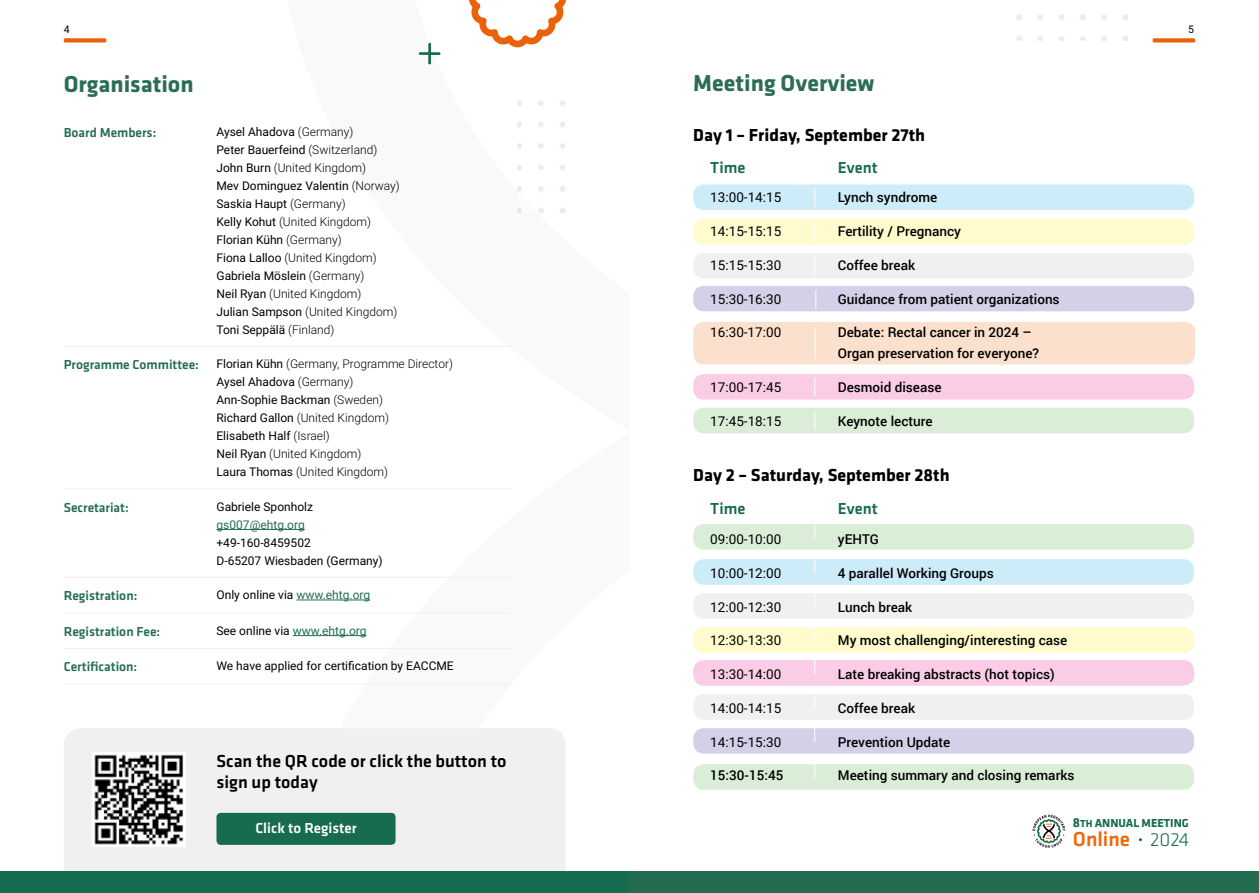
<style>
.page{position:relative;width:1259px;height:893px;background:#fff}
.page>*{position:absolute;margin:0;border:0;box-sizing:border-box;transform-origin:0 0}
.t1{font:700 24px "Klavika";color:#2b6d55}
.t2{font:700 24px "Klavika";color:#2b6d55}
.t3{font:21px "Klavika Medium TF";color:#eb690a}
.t4{font:700 18px "Klavika";color:#000}
.t5{font:500 18px/21px "Klavika";color:#000}
.t6{font:500 16.5px "Klavika";color:#176b4f}
.t7{font:500 15px "Klavika";color:#fff}
.t8{font:500 13.5px/21px "Roboto";color:#000}
.t9{font:13.5px "Roboto";color:#000}
.t10{font:500 13.5px "Klavika";color:#236d53}
.t11{font:12px/18px "Roboto";color:#000}
.t12{font:300 12px/18px "Roboto";color:#000}
.t13{font:700 12px "Klavika";color:#176b4f}
.t14{font:12px "Roboto";color:#236d53}
.t15{font:10.5px "Roboto";color:#000}
.s1{font-weight:300}
.s2{font-weight:400}
.s3{color:#236d53}
.s4{font-size:13.5px}
.s5{font-size:10.5px}
.s6{font-family:"Klavika";font-weight:300;font-size:19.5px;color:#176b4f}
</style>
<div class="page">
<svg style="left:469px;top:0;width:97px;height:47px"></svg>
<svg style="left:419px;top:43px;width:21px;height:21px"></svg>
<img style="left:517px;top:100px;width:48px;height:112px">
<hr style="left:64px;top:346px;width:152px;height:1px;background:#f0f0f2">
<hr style="left:216px;top:346px;width:295px;height:1px;background:#f0f0f2">
<hr style="left:64px;top:488px;width:152px;height:1px;background:#f0f0f2">
<hr style="left:216px;top:488px;width:295px;height:1px;background:#f0f0f2">
<hr style="left:64px;top:577px;width:152px;height:1px;background:#f0f0f2">
<hr style="left:216px;top:577px;width:295px;height:1px;background:#f0f0f2">
<hr style="left:64px;top:613px;width:152px;height:1px;background:#f0f0f2">
<hr style="left:216px;top:613px;width:295px;height:1px;background:#f0f0f2">
<hr style="left:64px;top:648px;width:152px;height:1px;background:#f0f0f2">
<hr style="left:216px;top:648px;width:295px;height:1px;background:#f0f0f2">
<hr style="left:64px;top:684px;width:152px;height:1px;background:#f0f0f2">
<hr style="left:216px;top:684px;width:295px;height:1px;background:#f0f0f2">
<hr style="left:216px;top:529px;width:89px;height:1px;background:#236d53">
<hr style="left:296px;top:600px;width:74px;height:1px;background:#236d53">
<hr style="left:293px;top:635px;width:73px;height:1px;background:#236d53">
<div style="left:64px;top:728px;width:502px;height:144px;background:#f0f0f0"></div>
<img style="left:92px;top:753px;width:94px;height:93px">
<div style="left:216px;top:813px;width:179px;height:32px;background:#176b4f;border-radius:4px"></div>
<div style="left:0;top:872px;width:629px;height:21px;background:#176b4f"></div>
<div style="left:629px;top:872px;width:630px;height:21px;background:#236b51"></div>
<svg style="left:1032px;top:815px;width:33px;height:33px"></svg>
<div style="left:1152px;top:38px;width:43px;height:5px;background:#eb600a;border-radius:2px"></div>
<div style="left:64px;top:38px;width:42px;height:5px;background:#eb600a;border-radius:2px"></div>
<div style="left:693px;top:660px;width:501px;height:26px;background:#facce5;border-radius:11px"></div>
<svg style="left:814px;top:660px;width:1px;height:14px"></svg>
<div style="left:693px;top:728px;width:501px;height:26px;background:#d3d0e7;border-radius:11px"></div>
<svg style="left:814px;top:728px;width:1px;height:14px"></svg>
<div style="left:693px;top:627px;width:501px;height:26px;background:#fffbcc;border-radius:11px"></div>
<svg style="left:814px;top:627px;width:1px;height:14px"></svg>
<div style="left:693px;top:593px;width:501px;height:26px;background:#f0f0f0;border-radius:11px"></div>
<div style="left:693px;top:559px;width:501px;height:26px;background:#ccecf9;border-radius:11px"></div>
<svg style="left:814px;top:559px;width:1px;height:14px"></svg>
<div style="left:693px;top:524px;width:501px;height:26px;background:#d9edd7;border-radius:11px"></div>
<svg style="left:814px;top:524px;width:1px;height:14px"></svg>
<div style="left:693px;top:694px;width:501px;height:26px;background:#f0f0f0;border-radius:11px"></div>
<div style="left:693px;top:219px;width:501px;height:26px;background:#fffbcc;border-radius:11px"></div>
<svg style="left:814px;top:222px;width:1px;height:20px"></svg>
<div style="left:693px;top:184px;width:501px;height:26px;background:#ccecf9;border-radius:11px"></div>
<svg style="left:814px;top:188px;width:1px;height:19px"></svg>
<div style="left:693px;top:322px;width:502px;height:42px;background:#fbe0cd;border-radius:11px"></div>
<hr style="left:815px;top:327px;width:1px;height:32px;background:#fff">
<div style="left:693px;top:374px;width:501px;height:26px;background:#facce5;border-radius:11px"></div>
<svg style="left:814px;top:377px;width:1px;height:19px"></svg>
<div style="left:693px;top:408px;width:501px;height:25px;background:#d9edd7;border-radius:11px"></div>
<svg style="left:814px;top:411px;width:1px;height:19px"></svg>
<div style="left:693px;top:253px;width:501px;height:25px;background:#f0f0f0;border-radius:11px"></div>
<div style="left:693px;top:286px;width:501px;height:25px;background:#d3d0e7;border-radius:11px"></div>
<svg style="left:815px;top:290px;width:1px;height:19px"></svg>
<div style="left:693px;top:764px;width:501px;height:26px;background:#d9edd7;border-radius:11px"></div>
<svg style="left:814px;top:764px;width:1px;height:14px"></svg>
<p class="t15" style="left:64px;top:22px;width:7px">4</p>
<p class="t15" style="left:1188px;top:22px;width:7px">5</p>
<h1 class="t2" style="left:64px;top:71px;width:131px">Organisation</h1>
<p class="t10" style="left:64px;top:125px;width:94px">Board Members:</p>
<p class="t11" style="left:216px;top:122px;width:185px">Aysel Ahadova <span class="s1">(Germany)<br></span>Peter Bauerfeind <span class="s1">(Switzerland)<br></span>John Burn <span class="s1">(United Kingdom)<br></span>Mev Dominguez Valentin <span class="s1">(Norway)<br></span>Saskia Haupt <span class="s1">(Germany)<br></span>Kelly Kohut <span class="s1">(United Kingdom)<br></span>Florian Kühn <span class="s1">(Germany)<br></span>Fiona Lalloo <span class="s1">(United Kingdom)<br></span>Gabriela Möslein <span class="s1">(Germany)<br></span>Neil Ryan <span class="s1">(United Kingdom)<br></span>Julian Sampson <span class="s1">(United Kingdom)<br></span>Toni Seppälä <span class="s1">(Finland)</span></p>
<p class="t10" style="left:64px;top:357px;width:137px">Programme Committee:</p>
<p class="t12" style="left:216px;top:354px;width:238px"><span class="s2">Florian Kühn</span> (Germany, Programme Director)<br><span class="s2">Aysel Ahadova</span> (Germany)<br><span class="s2">Ann-Sophie Backman</span> (Sweden)<br><span class="s2">Richard Gallon</span> (United Kingdom)<br><span class="s2">Elisabeth Half</span> (Israel)<br><span class="s2">Neil Ryan</span> (United Kingdom)<br><span class="s2">Laura Thomas</span> (United Kingdom)</p>
<p class="t10" style="left:64px;top:500px;width:66px">Secretariat:</p>
<p class="t11" style="left:216px;top:497px;width:98px">Gabriele Sponholz</p>
<p class="t14" style="left:216px;top:516px;width:90px">gs007@ehtg.org</p>
<p class="t11" style="left:216px;top:533px;width:168px">+49-160-8459502<br>D-65207 Wiesbaden (Germany)</p>
<p class="t10" style="left:64px;top:588px;width:75px">Registration:</p>
<p class="t11" style="left:216px;top:585px;width:155px">Only online via <span class="s3">www.ehtg.org</span></p>
<p class="t10" style="left:64px;top:624px;width:98px">Registration Fee:</p>
<p class="t11" style="left:216px;top:621px;width:152px">See online via <span class="s3">www.ehtg.org</span></p>
<p class="t10" style="left:64px;top:660px;width:75px">Certification:</p>
<p class="t11" style="left:216px;top:657px;width:239px">We have applied for certification by EACCME</p>
<h3 class="t5" style="left:216px;top:751px;width:291px">Scan the QR code or click the button to sign up today</h3>
<p class="t7" style="left:255px;top:820px;width:103px">Click to Register</p>
<h1 class="t1" style="left:693px;top:70px;width:183px">Meeting Overview</h1>
<h3 class="t4" style="left:693px;top:125px;width:233px">Day 1 – Friday, September 27th</h3>
<h3 class="t6" style="left:710px;top:158px;width:37px">Time</h3>
<h3 class="t6" style="left:838px;top:158px;width:41px">Event</h3>
<p class="t9" style="left:710px;top:188px;width:72px">13:00-14:15</p>
<p class="t8" style="left:838px;top:187px;width:101px">Lynch syndrome</p>
<p class="t9" style="left:710px;top:222px;width:72px">14:15-15:15</p>
<p class="t8" style="left:838px;top:220px;width:125px">Fertility / Pregnancy</p>
<p class="t9" style="left:710px;top:256px;width:72px">15:15-15:30</p>
<p class="t8" style="left:838px;top:254px;width:79px">Coffee break</p>
<p class="t9" style="left:710px;top:289px;width:72px">15:30-16:30</p>
<p class="t8" style="left:838px;top:288px;width:223px">Guidance from patient organizations</p>
<p class="t9" style="left:710px;top:323px;width:72px">16:30-17:00</p>
<p class="t8" style="left:838px;top:322px;width:203px">Debate: Rectal cancer in 2024 –<br>Organ preservation for everyone?</p>
<p class="t9" style="left:710px;top:378px;width:72px">17:00-17:45</p>
<p class="t8" style="left:838px;top:376px;width:105px">Desmoid disease</p>
<p class="t9" style="left:710px;top:412px;width:72px">17:45-18:15</p>
<p class="t8" style="left:838px;top:410px;width:96px">Keynote lecture</p>
<h3 class="t4" style="left:693px;top:465px;width:258px">Day 2 – Saturday, September 28th</h3>
<h3 class="t6" style="left:710px;top:500px;width:37px">Time</h3>
<h3 class="t6" style="left:838px;top:500px;width:41px">Event</h3>
<p class="t9" style="left:710px;top:530px;width:72px">09:00-10:00</p>
<p class="t8" style="left:838px;top:528px;width:42px">yEHTG</p>
<p class="t9" style="left:710px;top:563px;width:72px">10:00-12:00</p>
<p class="t8" style="left:838px;top:562px;width:158px">4 parallel Working Groups</p>
<p class="t9" style="left:710px;top:597px;width:72px">12:00-12:30</p>
<p class="t8" style="left:838px;top:596px;width:76px">Lunch break</p>
<p class="t9" style="left:710px;top:631px;width:72px">12:30-13:30</p>
<p class="t8" style="left:838px;top:629px;width:231px">My most challenging/interesting case</p>
<p class="t9" style="left:710px;top:665px;width:72px">13:30-14:00</p>
<p class="t8" style="left:838px;top:663px;width:218px">Late breaking abstracts (hot topics)</p>
<p class="t9" style="left:710px;top:698px;width:72px">14:00-14:15</p>
<p class="t8" style="left:838px;top:697px;width:79px">Coffee break</p>
<p class="t9" style="left:710px;top:732px;width:72px">14:15-15:30</p>
<p class="t8" style="left:838px;top:731px;width:114px">Prevention Update</p>
<p class="t8" style="left:710px;top:764px;width:75px">15:30-15:45</p>
<p class="t8" style="left:838px;top:764px;width:238px">Meeting summary and closing remarks</p>
<p class="t13" style="left:1073px;top:817px;width:117px"><span class="s4">8</span><span class="s5">TH</span> ANNUAL MEETING</p>
<h2 class="t3" style="left:1073px;top:827px;width:118px">Online <span class="s6">2024</span></h2>
</div>
